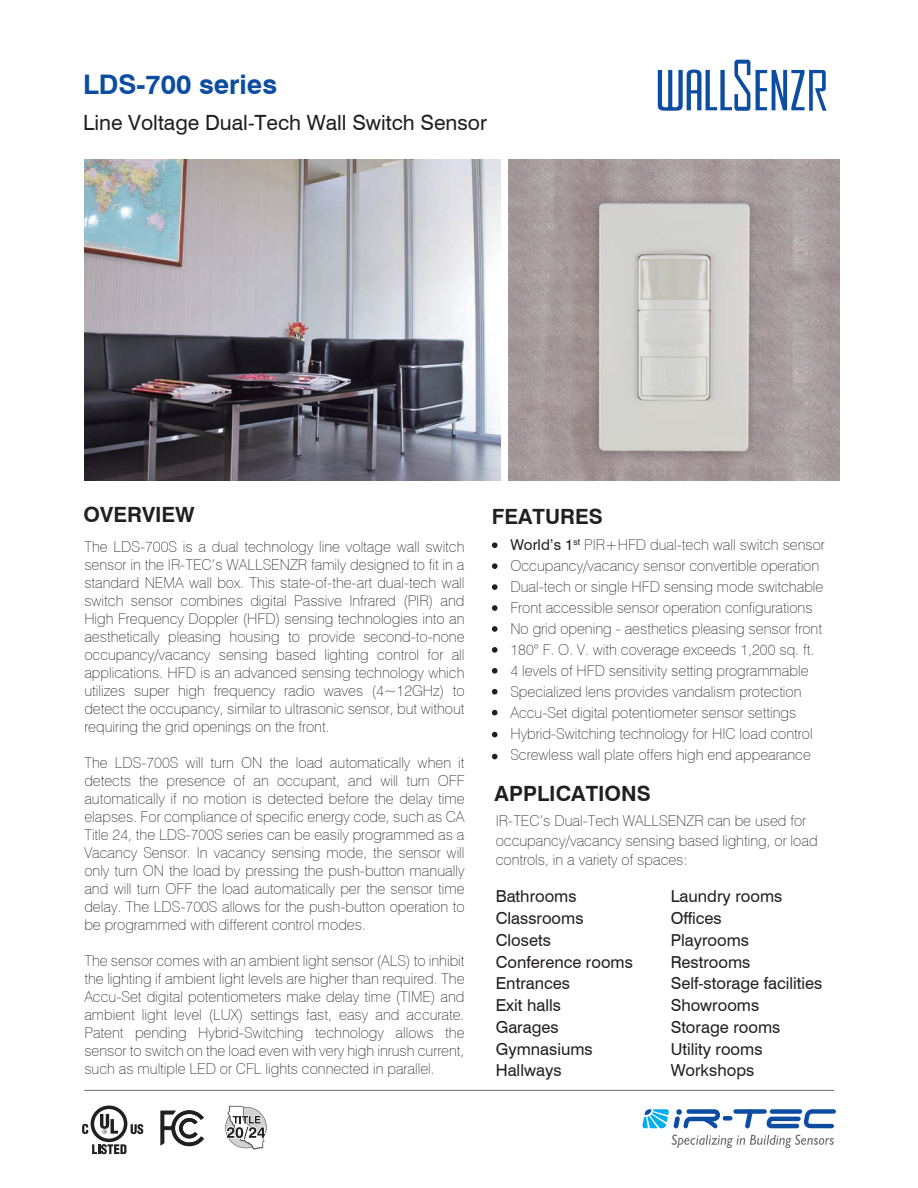
<style>
.page{position:relative;width:918px;height:1188px;background:#fff}
.page>*{position:absolute;margin:0;border:0;box-sizing:border-box;transform-origin:0 0}
.t1{font:700 27px "Swiss 721 BT";color:#0d4da1}
.t2{font:21px "Swiss 721 BT";color:#231f20}
.t3{font:700 21px "Swiss 721 BT";color:#231f20}
.t4{font:16.5px/21.8px "Swiss 721 BT";color:#231f20}
.t5{font:100 15px/18px "Swiss 721 BT";color:#231f20;text-align:justify}
.s1{font-weight:400}
</style>
<div class="page">
<hr style="left:84px;top:1090px;width:750px;height:1px;background:#6c6d70">
<div style="left:733px;top:1109px;width:34px;height:5px;background:#0d4da1;border-radius:2px"></div>
<svg style="left:745px;top:1109px;width:8px;height:19px"></svg>
<div style="left:723px;top:1116px;width:9px;height:5px;background:#0d4da1;border-radius:2px"></div>
<svg style="left:766px;top:1109px;width:70px;height:19px"></svg>
<svg style="left:642px;top:1109px;width:78px;height:19px"></svg>
<svg style="left:672px;top:1135px;width:162px;height:13px"></svg>
<svg style="left:492px;top:563px;width:6px;height:6px"></svg>
<svg style="left:492px;top:584px;width:6px;height:6px"></svg>
<svg style="left:492px;top:605px;width:6px;height:6px"></svg>
<svg style="left:492px;top:626px;width:6px;height:6px"></svg>
<svg style="left:492px;top:647px;width:6px;height:6px"></svg>
<svg style="left:492px;top:689px;width:6px;height:6px"></svg>
<svg style="left:492px;top:668px;width:6px;height:6px"></svg>
<svg style="left:492px;top:710px;width:6px;height:5px"></svg>
<svg style="left:492px;top:732px;width:6px;height:5px"></svg>
<svg style="left:492px;top:754px;width:6px;height:5px"></svg>
<svg style="left:492px;top:542px;width:6px;height:6px"></svg>
<svg style="left:756px;top:70px;width:71px;height:41px"></svg>
<svg style="left:658px;top:60px;width:92px;height:51px"></svg>
<img style="left:85px;top:159px;width:416px;height:322px">
<img style="left:509px;top:159px;width:330px;height:322px">
<img style="left:229px;top:1105px;width:29px;height:45px">
<svg style="left:225px;top:1106px;width:42px;height:43px"></svg>
<svg style="left:82px;top:1106px;width:61px;height:48px"></svg>
<svg style="left:161px;top:1110px;width:43px;height:36px"></svg>
<h1 class="t1" style="left:83px;top:68px;width:195px">LDS-700 series</h1>
<h2 class="t2" style="left:83px;top:110px;width:405px">Line Voltage Dual-Tech Wall Switch Sensor</h2>
<h2 class="t3" style="left:84px;top:502px;width:113px">OVERVIEW</h2>
<h2 class="t3" style="left:492px;top:503px;width:112px">FEATURES</h2>
<p class="t5" style="left:84px;top:537px;width:382px">The LDS-700S is a dual technology line voltage wall switch sensor in the IR-TEC’s WALLSENZR family designed to fit in a standard NEMA wall box. This state-of-the-art dual-tech wall switch sensor combines digital Passive Infrared (PIR) and High Frequency Doppler (HFD) sensing technologies into an aesthetically pleasing housing to provide second-to-none occupancy/vacancy sensing based lighting control for all applications. HFD is an advanced sensing technology which utilizes super high frequency radio waves (4~12GHz) to detect the occupancy, similar to ultrasonic sensor, but without requiring the grid openings on the front.</p>
<p class="t5" style="left:84px;top:753px;width:382px">The LDS-700S will turn ON the load automatically when it detects the presence of an occupant, and will turn OFF automatically if no motion is detected before the delay time elapses. For compliance of specific energy code, such as CA Title 24, the LDS-700S series can be easily programmed as a Vacancy Sensor. In vacancy sensing mode, the sensor will only turn ON the load by pressing the push-button manually and will turn OFF the load automatically per the sensor time delay. The LDS-700S allows for the push-button operation to be programmed with different control modes.</p>
<p class="t5" style="left:84px;top:951px;width:382px">The sensor comes with an ambient light sensor (ALS) to inhibit the lighting if ambient light levels are higher than required. The Accu-Set digital potentiometers make delay time (TIME) and ambient light level (LUX) settings fast, easy and accurate.<br>Patent pending Hybrid-Switching technology allows the sensor to switch on the load even with very high inrush current, such as multiple LED or CFL lights connected in parallel.</p>
<p class="t5" style="left:510px;top:534px;width:316px;line-height:21px;text-align:left"><span class="s1">World’s 1</span><sup>st</sup> PIR+HFD dual-tech wall switch sensor Occupancy/vacancy sensor convertible operation Dual-tech or single HFD sensing mode switchable Front accessible sensor operation configurations No grid opening - aesthetics pleasing sensor front 180° F. O. V. with coverage exceeds 1,200 sq. ft.<br>4 levels of HFD sensitivity setting programmable Specialized lens provides vandalism protection Accu-Set digital potentiometer sensor settings Hybrid-Switching technology for HIC load control Screwless wall plate offers high end appearance</p>
<h2 class="t3" style="left:495px;top:780px;width:158px">APPLICATIONS</h2>
<p class="t5" style="left:496px;top:811px;width:323px;line-height:19.5px;text-align:left">IR-TEC’s Dual-Tech WALLSENZR can be used for occupancy/vacancy sensing based lighting, or load controls, in a variety of spaces:</p>
<p class="t4" style="left:496px;top:885px;width:139px">Bathrooms<br>Classrooms<br>Closets<br>Conference rooms<br>Entrances<br>Exit halls<br>Garages<br>Gymnasiums<br>Hallways</p>
<p class="t4" style="left:671px;top:886px;width:153px">Laundry rooms<br>Offices<br>Playrooms<br>Restrooms<br>Self-storage facilities<br>Showrooms<br>Storage rooms<br>Utility rooms<br>Workshops</p>
</div>
